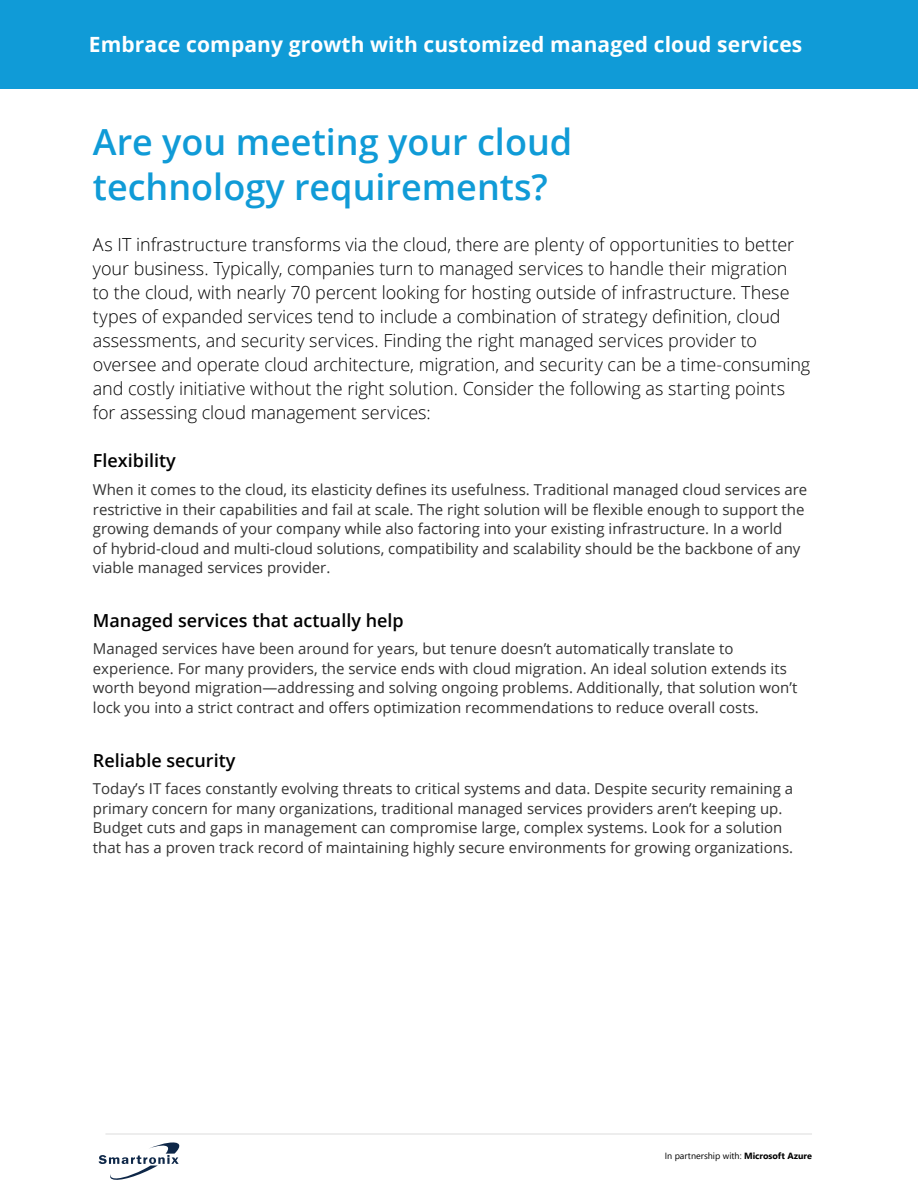
<style>
.page{position:relative;width:918px;height:1188px;background:#fff}
.page>*{position:absolute;margin:0;border:0;box-sizing:border-box;transform-origin:0 0}
.t1{font:600 36px/45px "Open Sans";color:#109bd7}
.t2{font:700 21px "Open Sans";letter-spacing:.005em;color:#fff}
.t3{font:300 18px/24px "Open Sans";letter-spacing:-.005em;color:#000}
.t4{font:600 18px "Open Sans";color:#000}
.t5{font:15px/19.5px "Open Sans";color:#333}
.t6{font:9px "Segoe UI";color:#000}
.s1{font-weight:700}
</style>
<div class="page">
<hr style="left:105px;top:1134px;width:707px;height:1px;background:#dcdcdc">
<div style="left:0;top:0;width:918px;height:89px;background:#109bd7"></div>
<svg style="left:99px;top:1142px;width:80px;height:38px"></svg>
<h2 class="t2" style="left:89px;top:29px;width:715px">Embrace company growth with customized managed cloud services</h2>
<h1 class="t1" style="left:93px;top:119px;width:481px">Are you meeting your cloud technology requirements?</h1>
<p class="t3" style="left:93px;top:232px;width:719px">As IT infrastructure transforms via the cloud, there are plenty of opportunities to better your business. Typically, companies turn to managed services to handle their migration<br>to the cloud, with nearly 70 percent looking for hosting outside of infrastructure. These types of expanded services tend to include a combination of strategy definition, cloud assessments, and security services. Finding the right managed services provider to oversee and operate cloud architecture, migration, and security can be a time-consuming and costly initiative without the right solution. Consider the following as starting points for assessing cloud management services:</p>
<p class="t4" style="left:93px;top:449px;width:84px">Flexibility</p>
<p class="t5" style="left:93px;top:480px;width:716px">When it comes to the cloud, its elasticity defines its usefulness. Traditional managed cloud services are restrictive in their capabilities and fail at scale. The right solution will be flexible enough to support the growing demands of your company while also factoring into your existing infrastructure. In a world<br>of hybrid-cloud and multi-cloud solutions, compatibility and scalability should be the backbone of any viable managed services provider.</p>
<p class="t4" style="left:93px;top:608px;width:312px">Managed services that actually help</p>
<p class="t5" style="left:93px;top:639px;width:706px">Managed services have been around for years, but tenure doesn’t automatically translate to experience. For many providers, the service ends with cloud migration. An ideal solution extends its worth beyond migration—addressing and solving ongoing problems. Additionally, that solution won’t lock you into a strict contract and offers optimization recommendations to reduce overall costs.</p>
<p class="t4" style="left:93px;top:748px;width:144px">Reliable security</p>
<p class="t5" style="left:93px;top:779px;width:702px">Today’s IT faces constantly evolving threats to critical systems and data. Despite security remaining a primary concern for many organizations, traditional managed services providers aren’t keeping up.<br>Budget cuts and gaps in management can compromise large, complex systems. Look for a solution that has a proven track record of maintaining highly secure environments for growing organizations.</p>
<p class="t6" style="left:665px;top:1149px;width:149px">In partnership with: <span class="s1">Microsoft Azure</span></p>
</div>
